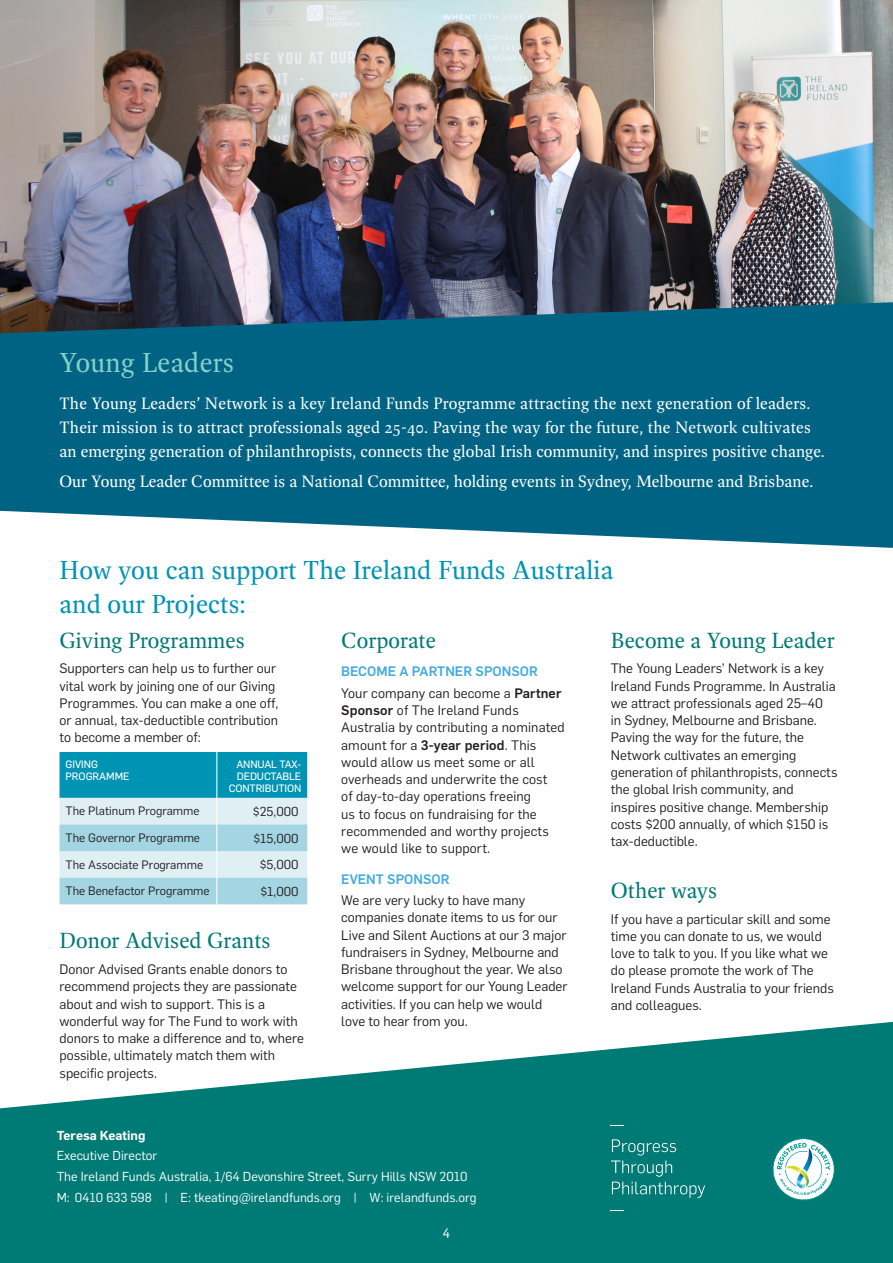
<style>
.page{position:relative;width:893px;height:1263px;background:#fff}
.page>*{position:absolute;margin:0;border:0;box-sizing:border-box;transform-origin:0 0}
.t1{font:30px "Spinoza OT";letter-spacing:.01em;color:#86cfca}
.t2{font:28.5px/34.5px "Spinoza OT";color:#0094b4}
.Sub_Head_2{font:24px "Spinoza OT";color:#007a75}
.t3{font:18px/24px "Spinoza OT";color:#fff}
.Body_smal{font:13.5px/17.2px "Flama";color:#231f20}
.Sub_SubHead_L_Blue{font:500 13.5px "Flama";color:#46abe0}
.Project_Name{font:13.5px "Flama";color:#fff}
.White_Body_7_5pt{font:12.75px "Flama";color:#fff}
.Body_smal-2{font:12.75px "Flama";color:#231f20}
.White_Body_7_5pt-2{font:600 12.75px "Flama";color:#fff}
.Body_smal-3{font:12px "Flama";color:#231f20}
.Sub_SubHead_L_Blue-2{font:10.5px/12px "Flama Basic";letter-spacing:-.01em;color:#fff}
.s1{font-weight:500}
</style>
<div class="page">
<svg style="left:0;top:1022px;width:893px;height:241px;fill:#007a75"></svg>
<svg style="left:0;top:333px;width:893px;height:215px;background:#17718e"></svg>
<img style="left:0;top:0;width:893px;height:333px">
<svg style="left:60px;top:752px;width:247px;height:152px;background:#87cada"></svg>
<svg style="left:610px;top:1125px;width:14px;height:1px"></svg>
<svg style="left:611px;top:1139px;width:94px;height:59px;background:#1b8883"></svg>
<svg style="left:610px;top:1210px;width:14px;height:1px"></svg>
<svg style="left:772px;top:1138px;width:63px;height:63px"></svg>
<p class="t1" style="left:60px;top:347px;width:176px">Young Leaders</p>
<p class="t3" style="left:60px;top:392px;width:767px">The Young Leaders’ Network is a key Ireland Funds Programme attracting the next generation of leaders.<br>Their mission is to attract professionals aged 25-40. Paving the way for the future, the Network cultivates an emerging generation of philanthropists, connects the global Irish community, and inspires positive change.</p>
<p class="t3" style="left:60px;top:470px;width:755px">Our Young Leader Committee is a National Committee, holding events in Sydney, Melbourne and Brisbane.</p>
<p class="t2" style="left:60px;top:553px;width:555px">How you can support The Ireland Funds Australia and our Projects:</p>
<p class="Sub_Head_2" style="left:60px;top:627px;width:187px">Giving Programmes</p>
<p class="Body_smal" style="left:60px;top:659px;width:220px">Supporters can help us to further our vital work by joining one of our Giving Programmes. You can make a one off, or annual, tax-deductible contribution to become a member of:</p>
<p class="Sub_Head_2" style="left:611px;top:627px;width:225px">Become a Young Leader</p>
<p class="Body_smal" style="left:611px;top:659px;width:228px">The Young Leaders’ Network is a key Ireland Funds Programme. In Australia we attract professionals aged 25–40<br>in Sydney, Melbourne and Brisbane.<br>Paving the way for the future, the Network cultivates an emerging generation of philanthropists, connects the global Irish community, and inspires positive change. Membership costs $200 annually, of which $150 is tax-deductible.</p>
<p class="Sub_Head_2" style="left:611px;top:877px;width:108px">Other ways</p>
<p class="Body_smal" style="left:611px;top:909px;width:224px">If you have a particular skill and some time you can donate to us, we would love to talk to you. If you like what we do please promote the work of The<br>Ireland Funds Australia to your friends and colleagues.</p>
<p class="Sub_Head_2" style="left:341px;top:627px;width:96px">Corporate</p>
<p class="Sub_SubHead_L_Blue" style="left:341px;top:662px;width:198px">BECOME A PARTNER SPONSOR</p>
<p class="Body_smal" style="left:341px;top:683px;width:225px">Your company can become a <span class="s1">Partner<br>Sponsor</span> of The Ireland Funds<br>Australia by contributing a nominated amount for a <span class="s1">3-year period</span>. This would allow us meet some or all overheads and underwrite the cost<br>of day-to-day operations freeing<br>us to focus on fundraising for the recommended and worthy projects we would like to support.</p>
<p class="Sub_SubHead_L_Blue" style="left:341px;top:869px;width:110px">EVENT SPONSOR</p>
<p class="Body_smal" style="left:341px;top:891px;width:228px">We are very lucky to have many companies donate items to us for our Live and Silent Auctions at our 3 major fundraisers in Sydney, Melbourne and Brisbane throughout the year. We also welcome support for our Young Leader activities. If you can help we would love to hear from you.</p>
<p class="Sub_SubHead_L_Blue-2" style="left:66px;top:757px;width:66px">GIVING<br>PROGRAMME</p>
<p class="Sub_SubHead_L_Blue-2" style="left:229px;top:757px;width:74px;text-align:right">ANNUAL TAX-<br>DEDUCTABLE<br>CONTRIBUTION</p>
<p class="Body_smal-3" style="left:66px;top:803px;width:136px">The Platinum Programme</p>
<p class="Body_smal-2" style="left:253px;top:803px;width:47px">$25,000</p>
<p class="Body_smal-3" style="left:66px;top:829px;width:136px">The Governor Programme</p>
<p class="Body_smal-2" style="left:253px;top:829px;width:47px">$15,000</p>
<p class="Body_smal-3" style="left:66px;top:856px;width:139px">The Associate Programme</p>
<p class="Body_smal-2" style="left:260px;top:856px;width:40px">$5,000</p>
<p class="Body_smal-3" style="left:66px;top:883px;width:146px">The Benefactor Programme</p>
<p class="Body_smal-2" style="left:260px;top:882px;width:40px">$1,000</p>
<p class="Sub_Head_2" style="left:60px;top:928px;width:213px">Donor Advised Grants</p>
<p class="Body_smal" style="left:60px;top:960px;width:246px">Donor Advised Grants enable donors to recommend projects they are passionate about and wish to support. This is a wonderful way for The Fund to work with donors to make a difference and to, where possible, ultimately match them with specific projects.</p>
<p class="White_Body_7_5pt-2" style="left:57px;top:1126px;width:90px">Teresa Keating</p>
<p class="White_Body_7_5pt" style="left:57px;top:1147px;width:102px">Executive Director</p>
<p class="White_Body_7_5pt" style="left:57px;top:1168px;width:412px">The Ireland Funds Australia, 1/64 Devonshire Street, Surry Hills NSW 2010</p>
<p class="White_Body_7_5pt" style="left:57px;top:1189px;width:421px">M: 0410 633 598 | E: tkeating@irelandfunds.org | W: irelandfunds.org</p>
<p class="Project_Name" style="left:443px;top:1223px;width:9px">4</p>
</div>
